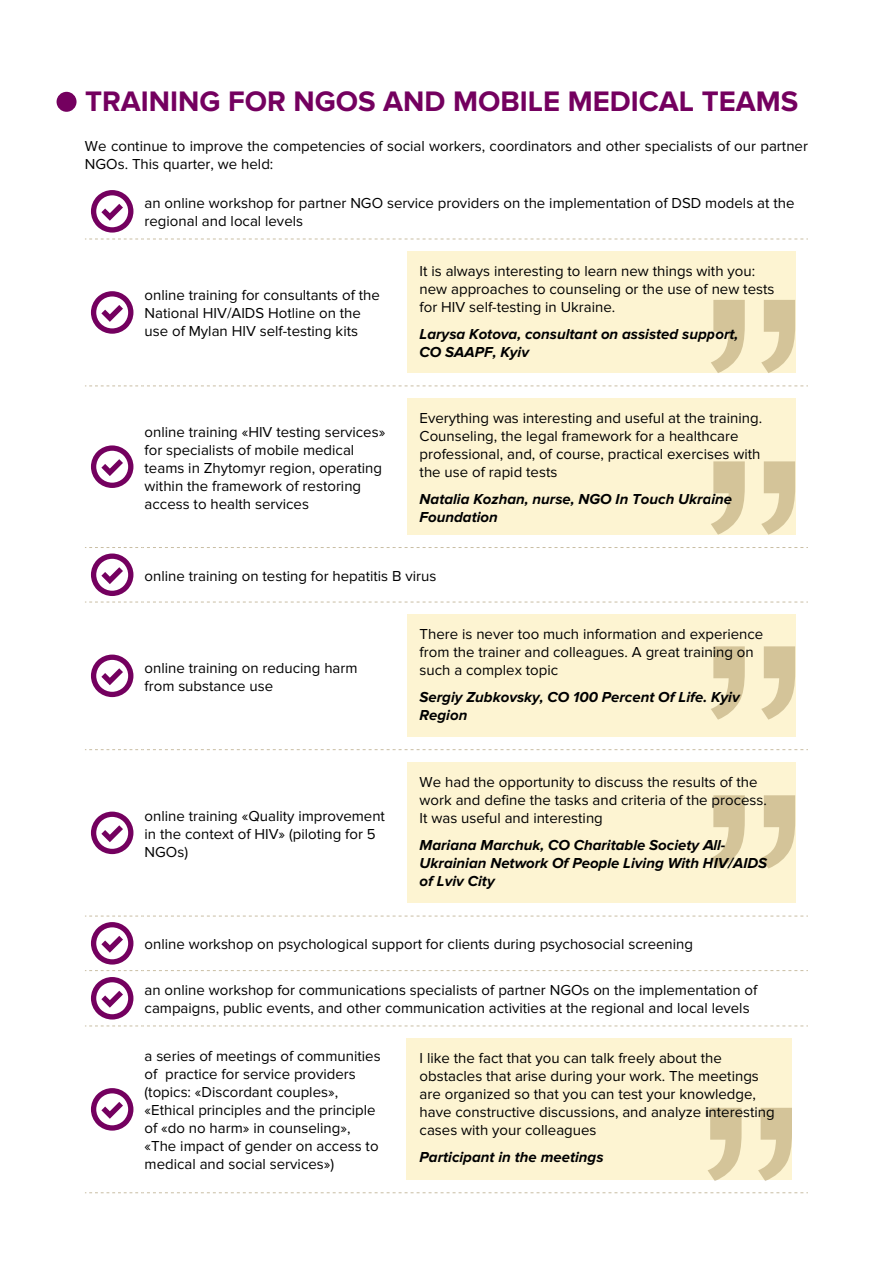
<style>
.page{position:relative;width:893px;height:1263px;background:#fff}
.page>*{position:absolute;margin:0;border:0;box-sizing:border-box;transform-origin:0 0}
.t1{font:700 29.25px "Proxima Nova";color:#74005f}
.t2{font:15px/18px "Proxima Nova";color:#000}
.t3{font:italic 700 15px/18px "Proxima Nova";color:#000}
</style>
<div class="page">
<div style="left:57px;top:92px;width:20px;height:20px;background:#74005f;border-radius:50%"></div>
<svg style="left:85px;top:239px;width:723px;height:1px"></svg>
<svg style="left:85px;top:385px;width:723px;height:1px"></svg>
<svg style="left:85px;top:602px;width:723px;height:1px"></svg>
<svg style="left:85px;top:749px;width:723px;height:1px"></svg>
<svg style="left:85px;top:970px;width:723px;height:1px"></svg>
<svg style="left:85px;top:1025px;width:723px;height:1px"></svg>
<svg style="left:85px;top:1192px;width:723px;height:1px"></svg>
<svg style="left:91px;top:190px;width:42px;height:43px"></svg>
<svg style="left:91px;top:291px;width:42px;height:43px"></svg>
<div style="left:407px;top:252px;width:388px;height:121px;background:#fdf4d2"></div>
<svg style="left:91px;top:445px;width:42px;height:43px"></svg>
<div style="left:407px;top:399px;width:388px;height:136px;background:#fdf4d2"></div>
<svg style="left:85px;top:547px;width:723px;height:49px"></svg>
<svg style="left:91px;top:655px;width:42px;height:42px"></svg>
<div style="left:407px;top:615px;width:388px;height:122px;background:#fdf4d2"></div>
<svg style="left:91px;top:811px;width:42px;height:43px"></svg>
<div style="left:407px;top:762px;width:388px;height:141px;background:#fdf4d2"></div>
<svg style="left:85px;top:916px;width:723px;height:48px"></svg>
<svg style="left:91px;top:977px;width:42px;height:42px"></svg>
<svg style="left:91px;top:1088px;width:42px;height:42px"></svg>
<div style="left:407px;top:1039px;width:385px;height:141px;background:#fdf4d2"></div>
<svg style="left:711px;top:300px;width:84px;height:73px"></svg>
<svg style="left:711px;top:461px;width:84px;height:74px"></svg>
<svg style="left:711px;top:646px;width:84px;height:74px"></svg>
<svg style="left:711px;top:795px;width:84px;height:73px"></svg>
<svg style="left:708px;top:1108px;width:84px;height:73px"></svg>
<p class="t1" style="left:85px;top:85px;width:715px">TRAINING FOR NGOS AND MOBILE MEDICAL TEAMS</p>
<p class="t2" style="left:85px;top:137px;width:724px">We continue to improve the competencies of social workers, coordinators and other specialists of our partner<br>NGOs. This quarter, we held:</p>
<p class="t2" style="left:145px;top:194px;width:651px">an online workshop for partner NGO service providers on the implementation of DSD models at the regional and local levels</p>
<p class="t2" style="left:145px;top:287px;width:237px">online training for consultants of the<br>National HIV/AIDS Hotline on the use of Mylan HIV self-testing kits</p>
<p class="t2" style="left:145px;top:423px;width:242px">online training «HIV testing services» for specialists of mobile medical teams in Zhytomyr region, operating within the framework of restoring access to health services</p>
<p class="t2" style="left:420px;top:263px;width:356px">It is always interesting to learn new things with you: new approaches to counseling or the use of new tests for HIV self-testing in Ukraine.</p>
<p class="t3" style="left:420px;top:325px;width:320px">Larysa Kotova, consultant on assisted support,<br>CO SAAPF, Kyiv</p>
<p class="t2" style="left:420px;top:409px;width:344px">Everything was interesting and useful at the training.<br>Counseling, the legal framework for a healthcare professional, and, of course, practical exercises with the use of rapid tests</p>
<p class="t3" style="left:420px;top:490px;width:314px">Natalia Kozhan, nurse, NGO In Touch Ukraine<br>Foundation</p>
<p class="t2" style="left:145px;top:567px;width:293px">online training on testing for hepatitis B virus</p>
<p class="t2" style="left:145px;top:659px;width:214px">online training on reducing harm from substance use</p>
<p class="t2" style="left:145px;top:807px;width:242px">online training «Quality improvement in the context of HIV» (piloting for 5<br>NGOs)</p>
<p class="t2" style="left:420px;top:626px;width:345px">There is never too much information and experience from the trainer and colleagues. A great training on such a complex topic</p>
<p class="t3" style="left:420px;top:688px;width:322px">Sergiy Zubkovsky, CO 100 Percent Of Life. Kyiv<br>Region</p>
<p class="t2" style="left:420px;top:773px;width:349px">We had the opportunity to discuss the results of the work and define the tasks and criteria of the process.<br>It was useful and interesting</p>
<p class="t3" style="left:420px;top:836px;width:349px">Mariana Marchuk, CO Charitable Society All-<br>Ukrainian Network Of People Living With HIV/AIDS of Lviv City</p>
<p class="t2" style="left:145px;top:935px;width:550px">online workshop on psychological support for clients during psychosocial screening</p>
<p class="t2" style="left:145px;top:981px;width:614px">an online workshop for communications specialists of partner NGOs on the implementation of campaigns, public events, and other communication activities at the regional and local levels</p>
<p class="t2" style="left:145px;top:1047px;width:238px">a series of meetings of communities of practice for service providers (topics: «Discordant couples», «Ethical principles and the principle of «do no harm» in counseling», «The impact of gender on access to medical and social services»)</p>
<p class="t2" style="left:420px;top:1049px;width:357px">I like the fact that you can talk freely about the obstacles that arise during your work. The meetings are organized so that you can test your knowledge, have constructive discussions, and analyze interesting cases with your colleagues</p>
<p class="t3" style="left:420px;top:1148px;width:185px">Participant in the meetings</p>
</div>
